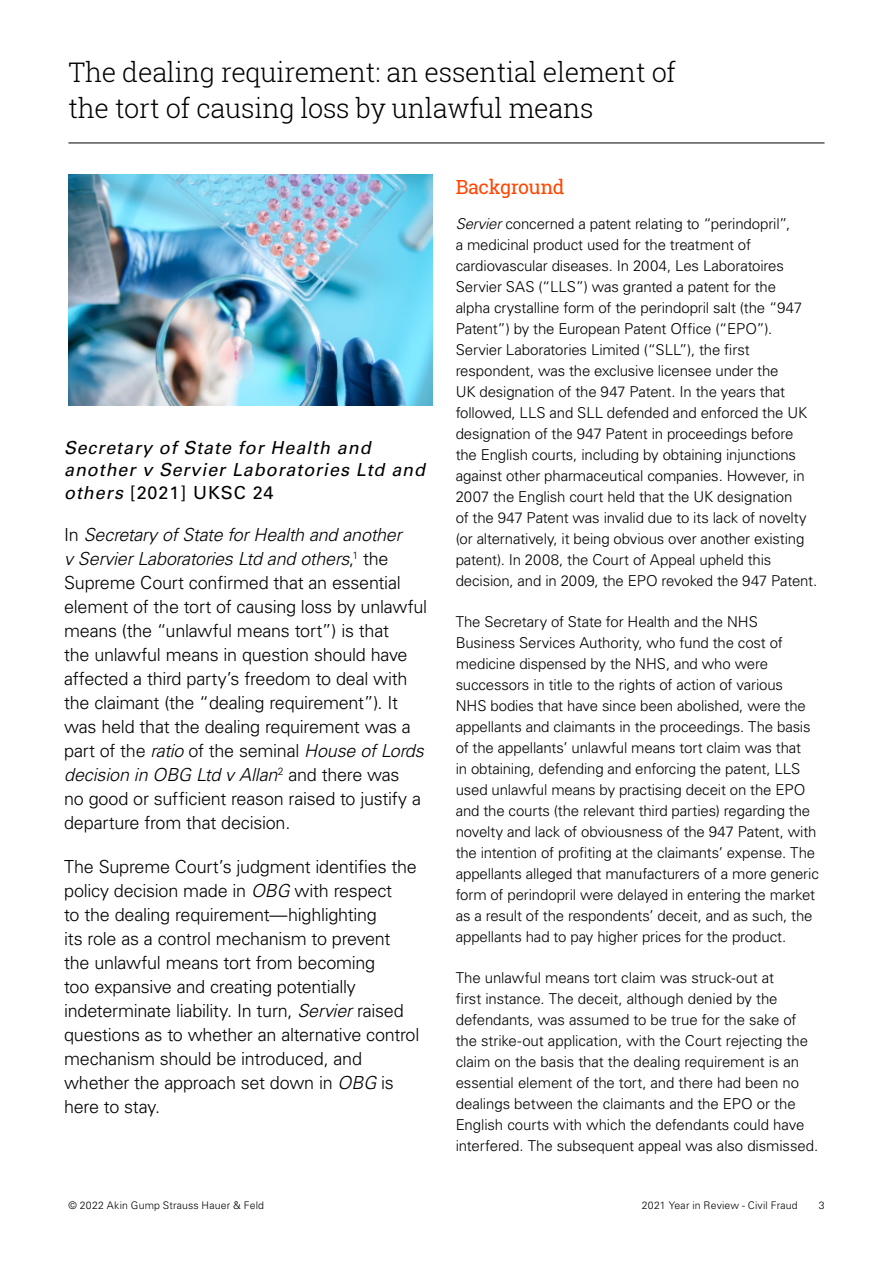
<style>
.page{position:relative;width:893px;height:1263px;background:#fff}
.page>*{position:absolute;margin:0;border:0;box-sizing:border-box;transform-origin:0 0}
.t1{font:300 27px/36px "Roboto Slab";letter-spacing:-.01em;color:#000}
.t2{font:19.5px "Roboto Slab";letter-spacing:-.02em;color:#ff4500}
.t3{font:300 18px/24px "Univers LT Std";letter-spacing:-.015em;color:#000}
.t4{font:italic 18px/22.5px "Univers LT Std";color:#000}
.t5{font:300 15px/21px "Univers LT Std";letter-spacing:-.01em;color:#000}
.t6{font:300 10.5px "Univers LT Std";letter-spacing:.015em;color:#000}
.s1{font-style:normal}
.s2{font-style:italic}
</style>
<div class="page">
<img style="left:68px;top:175px;width:365px;height:231px">
<hr style="left:68px;top:143px;width:756px;height:1px;background:#000">
<h1 class="t1" style="left:68px;top:54px;width:609px">The dealing requirement: an essential element of the tort of causing loss by unlawful means</h1>
<p class="t4" style="left:64px;top:436px;width:367px">Secretary of State for Health and another v Servier Laboratories Ltd and others <span class="s1">[2021] UKSC 24</span></p>
<p class="t3" style="left:64px;top:522px;width:365px">In <span class="s2">Secretary of State for Health and another<br>v Servier Laboratories Ltd and others</span>,<sup>1</sup> the Supreme Court confirmed that an essential element of the tort of causing loss by unlawful means (the “unlawful means tort”) is that<br>the unlawful means in question should have affected a third party’s freedom to deal with the claimant (the “dealing requirement”). It was held that the dealing requirement was a part of the <span class="s2">ratio</span> of the seminal <span class="s2">House of Lords decision in OBG Ltd v Allan</span><sup>2</sup> and there was<br>no good or sufficient reason raised to justify a departure from that decision.</p>
<p class="t3" style="left:64px;top:855px;width:357px">The Supreme Court’s judgment identifies the policy decision made in <span class="s2">OBG</span> with respect<br>to the dealing requirement—highlighting<br>its role as a control mechanism to prevent the unlawful means tort from becoming<br>too expansive and creating potentially indeterminate liability. In turn, <span class="s2">Servier</span> raised questions as to whether an alternative control mechanism should be introduced, and whether the approach set down in <span class="s2">OBG</span> is here to stay.</p>
<h2 class="t2" style="left:456px;top:174px;width:110px">Background</h2>
<p class="t5" style="left:456px;top:213px;width:363px"><span class="s2">Servier</span> concerned a patent relating to “perindopril”,<br>a medicinal product used for the treatment of cardiovascular diseases. In 2004, Les Laboratoires Servier SAS (“LLS”) was granted a patent for the<br>alpha crystalline form of the perindopril salt (the “947<br>Patent”) by the European Patent Office (“EPO”).<br>Servier Laboratories Limited (“SLL”), the first respondent, was the exclusive licensee under the<br>UK designation of the 947 Patent. In the years that followed, LLS and SLL defended and enforced the UK designation of the 947 Patent in proceedings before the English courts, including by obtaining injunctions against other pharmaceutical companies. However, in 2007 the English court held that the UK designation<br>of the 947 Patent was invalid due to its lack of novelty (or alternatively, it being obvious over another existing patent). In 2008, the Court of Appeal upheld this decision, and in 2009, the EPO revoked the 947 Patent.</p>
<p class="t5" style="left:456px;top:611px;width:365px">The Secretary of State for Health and the NHS Business Services Authority, who fund the cost of medicine dispensed by the NHS, and who were successors in title to the rights of action of various<br>NHS bodies that have since been abolished, were the appellants and claimants in the proceedings. The basis of the appellants’ unlawful means tort claim was that<br>in obtaining, defending and enforcing the patent, LLS used unlawful means by practising deceit on the EPO and the courts (the relevant third parties) regarding the novelty and lack of obviousness of the 947 Patent, with the intention of profiting at the claimants’ expense. The appellants alleged that manufacturers of a more generic form of perindopril were delayed in entering the market as a result of the respondents’ deceit, and as such, the appellants had to pay higher prices for the product.</p>
<p class="t5" style="left:456px;top:967px;width:364px">The unlawful means tort claim was struck-out at<br>first instance. The deceit, although denied by the defendants, was assumed to be true for the sake of the strike-out application, with the Court rejecting the claim on the basis that the dealing requirement is an essential element of the tort, and there had been no dealings between the claimants and the EPO or the English courts with which the defendants could have interfered. The subsequent appeal was also dismissed.</p>
<p class="t6" style="left:68px;top:1199px;width:197px">© 2022 Akin Gump Strauss Hauer &amp; Feld</p>
<p class="t6" style="left:642px;top:1199px;width:157px">2021 Year in Review - Civil Fraud</p>
<p class="t6" style="left:819px;top:1199px;width:7px">3</p>
</div>
